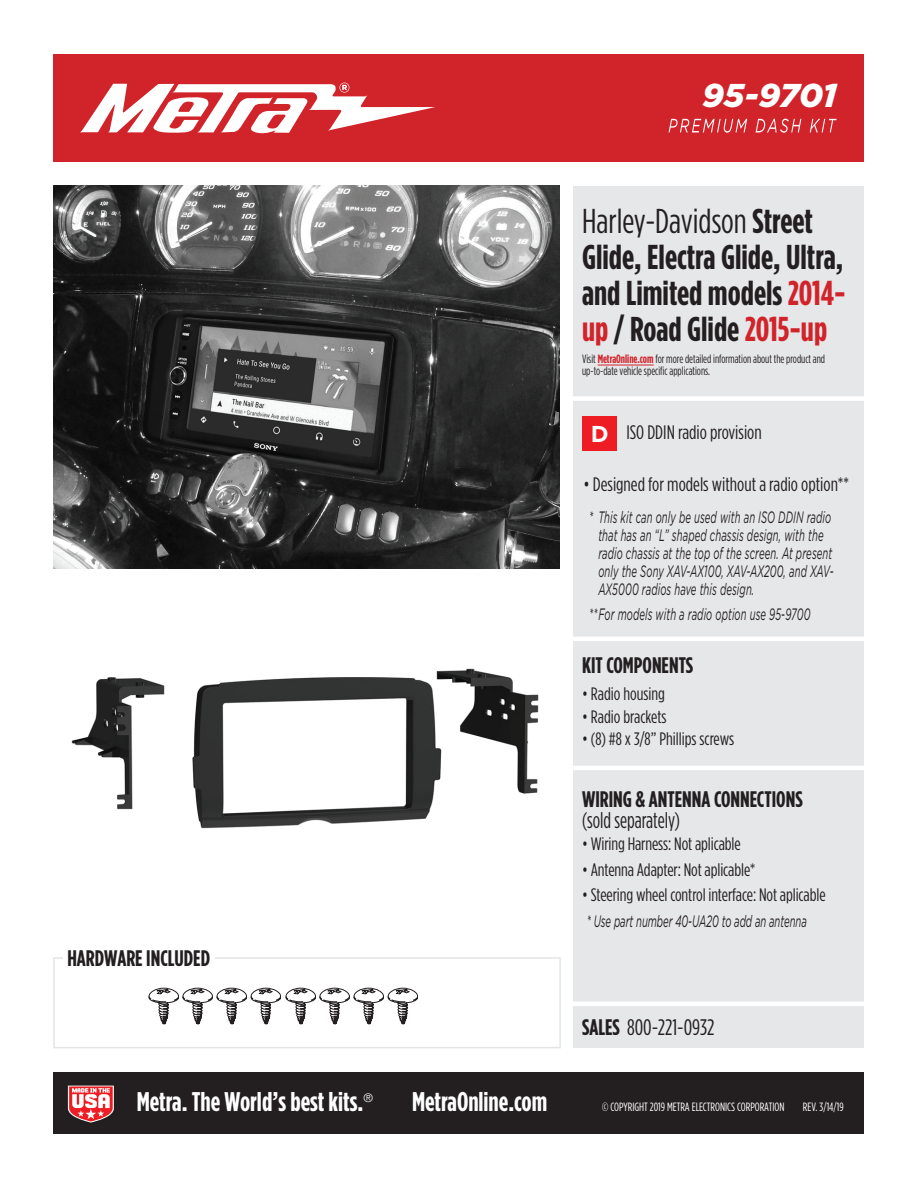
<style>
.page{position:relative;width:918px;height:1188px;background:#fff}
.page>*{position:absolute;margin:0;border:0;box-sizing:border-box;transform-origin:0 0}
.t1{font:700 34.5px/36px "Gotham Condensed";color:#231f20}
.t2{font:italic 900 33px "Gotham";letter-spacing:-.02em;color:#fff}
.t3{font:700 27px "Gotham Condensed";color:#fff}
.t4{font:700 22.5px "Gotham Condensed";color:#231f20}
.t5{font:22.5px "Gotham Condensed";color:#231f20}
.t6{font:22.5px "Gotham Condensed";color:#231f20;scale:.9 1}
.t7{font:19.5px "Gotham Condensed";color:#231f20}
.t8{font:18px "Gotham Condensed";letter-spacing:-.005em;color:#231f20}
.t9{font:italic 16.5px/18px "Gotham";letter-spacing:.01em;color:#231f20;scale:.58 1}
.t10{font:12px/12px "Gotham Condensed";color:#231f20;scale:.93 1}
.t11{font:12px "Gotham Condensed";color:#fff}
.t12{font:300 12px "Helvetica Neue";color:#fff}
.s1{font-weight:400}
.s2{color:#d1232a}
.s3{font-weight:700;color:#d1232a}
.s4{font-family:"Gotham";font-weight:700;font-size:22.95px;color:#fff}
.s5{font-weight:700}
</style>
<div class="page">
<div style="left:53px;top:1072px;width:810px;height:62px;background:#231f20"></div>
<div style="left:53px;top:54px;width:810px;height:108px;background:#d1232a"></div>
<svg style="left:80px;top:83px;width:355px;height:51px"></svg>
<svg style="left:669px;top:119px;width:168px;height:14px"></svg>
<div style="left:573px;top:186px;width:290px;height:862px;background:#e6e7e9"></div>
<svg style="left:67px;top:1085px;width:47px;height:38px"></svg>
<div style="left:53px;top:957px;width:508px;height:91px;border:2px solid #e4e5e7"></div>
<img style="left:71px;top:668px;width:468px;height:161px">
<div style="left:63px;top:947px;width:151px;height:24px;background:#fff"></div>
<div style="left:573px;top:396px;width:295px;height:5px;background:#fff"></div>
<div style="left:583px;top:416px;width:34px;height:35px;background:#ee1d23"></div>
<hr style="left:572px;top:637px;width:294px;height:4px;background:#fff">
<hr style="left:572px;top:766px;width:294px;height:4px;background:#fff">
<hr style="left:572px;top:1002px;width:294px;height:4px;background:#fff">
<img style="left:53px;top:186px;width:506px;height:382px">
<svg style="left:149px;top:987px;width:269px;height:37px"></svg>
<hr style="left:598px;top:365px;width:56px;height:1px;background:#d1232a">
<h2 class="t2" style="left:702px;top:77px;width:136px">95-9701</h2>
<h1 class="t1" style="left:582px;top:202px;width:265px"><span class="s1">Harley-Davidson</span> Street<br>Glide, Electra Glide, Ultra, and Limited models <span class="s2">2014- up</span> / Road Glide <span class="s2">2015-up</span></h1>
<p class="t10" style="left:582px;top:353px;width:263px">Visit <span class="s3">MetraOnline.com</span> for more detailed information about the product and up-to-date vehicle specific applications.</p>
<p class="t7" style="left:591px;top:422px;width:172px"><span class="s4">D</span> ISO DDIN radio provision</p>
<p class="t7" style="left:583px;top:474px;width:267px">• Designed for models without a radio option**</p>
<p class="t9" style="left:598px;top:508px;width:407px;text-indent:-9px">* This kit can only be used with an ISO DDIN radio that has an “L” shaped chassis design, with the radio chassis at the top of the screen. At present only the Sony XAV-AX100, XAV-AX200, and XAV-AX5000 radios have this design.</p>
<p class="t9" style="left:589px;top:605px;width:383px">**For models with a radio option use 95-9700</p>
<h3 class="t4" style="left:582px;top:653px;width:113px">KIT COMPONENTS</h3>
<p class="t8" style="left:582px;top:685px;width:84px">• Radio housing</p>
<p class="t8" style="left:582px;top:707px;width:86px">• Radio brackets</p>
<p class="t8" style="left:582px;top:730px;width:154px">• (8) #8 x 3/8” Phillips screws</p>
<h3 class="t4" style="left:67px;top:945px;width:144px">HARDWARE INCLUDED</h3>
<h3 class="t4" style="left:582px;top:786px;width:222px">WIRING &amp; ANTENNA CONNECTIONS</h3>
<h3 class="t6" style="left:582px;top:808px;width:110px">(sold separately)</h3>
<p class="t8" style="left:582px;top:834px;width:160px">• Wiring Harness: Not aplicable</p>
<p class="t8" style="left:582px;top:860px;width:175px">• Antenna Adapter: Not aplicable*</p>
<p class="t8" style="left:582px;top:885px;width:245px">• Steering wheel control interface: Not aplicable</p>
<p class="t9" style="left:587px;top:912px;width:381px">* Use part number 40-UA20 to add an antenna</p>
<h3 class="t5" style="left:582px;top:1015px;width:134px"><span class="s5">SALES</span> 800-221-0932</h3>
<h3 class="t3" style="left:137px;top:1087px;width:228px">Metra. The World’s best kits.</h3>
<p class="t12" style="left:363px;top:1088px;width:11px">®</p>
<h3 class="t3" style="left:412px;top:1087px;width:137px">MetraOnline.com</h3>
<p class="t11" style="left:602px;top:1100px;width:184px">© COPYRIGHT 2019 METRA ELECTRONICS CORPORATION</p>
<p class="t11" style="left:803px;top:1100px;width:42px">REV. 3/14/19</p>
</div>
